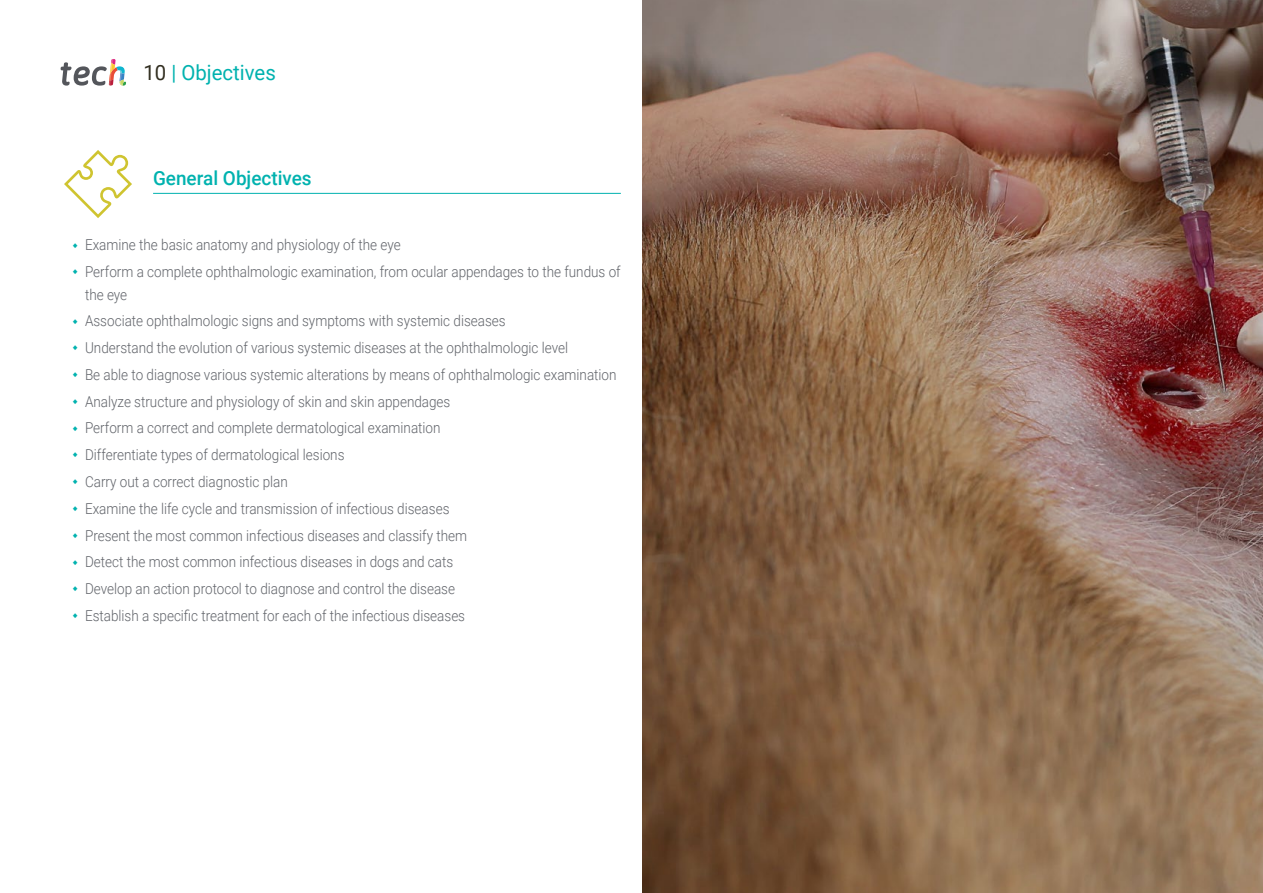
<style>
.page{position:relative;width:1263px;height:893px;background:#fff}
.page>*{position:absolute;margin:0;border:0;box-sizing:border-box;transform-origin:0 0}
.t1{font:21px "Roboto";color:#00b2af}
.t2{font:500 19.5px "Roboto";color:#00b2af}
.t3{font:300 15px/26.7px "Roboto";color:#61646a;scale:.9 1}
.s1{color:#312e20}
</style>
<div class="page">
<hr style="left:153px;top:193px;width:468px;height:1px;background:#00b2af">
<svg style="left:64px;top:150px;width:68px;height:68px"></svg>
<img style="left:642px;top:0;width:621px;height:893px">
<svg style="left:61px;top:59px;width:65px;height:27px"></svg>
<h1 class="t1" style="left:144px;top:57px;width:134px"><span class="s1">10</span> | Objectives</h1>
<h2 class="t2" style="left:153px;top:164px;width:160px">General Objectives</h2>
<p class="t3" style="left:85px;top:231px;width:597px">Examine the basic anatomy and physiology of the eye<br>Perform a complete ophthalmologic examination, from ocular appendages to the fundus of</p>
<p class="t3" style="left:85px;top:280px;width:592px">the eye<br>Associate ophthalmologic signs and symptoms with systemic diseases<br>Understand the evolution of various systemic diseases at the ophthalmologic level<br>Be able to diagnose various systemic alterations by means of ophthalmologic examination Analyze structure and physiology of skin and skin appendages<br>Perform a correct and complete dermatological examination<br>Differentiate types of dermatological lesions<br>Carry out a correct diagnostic plan<br>Examine the life cycle and transmission of infectious diseases<br>Present the most common infectious diseases and classify them<br>Detect the most common infectious diseases in dogs and cats<br>Develop an action protocol to diagnose and control the disease<br>Establish a specific treatment for each of the infectious diseases</p>
</div>
